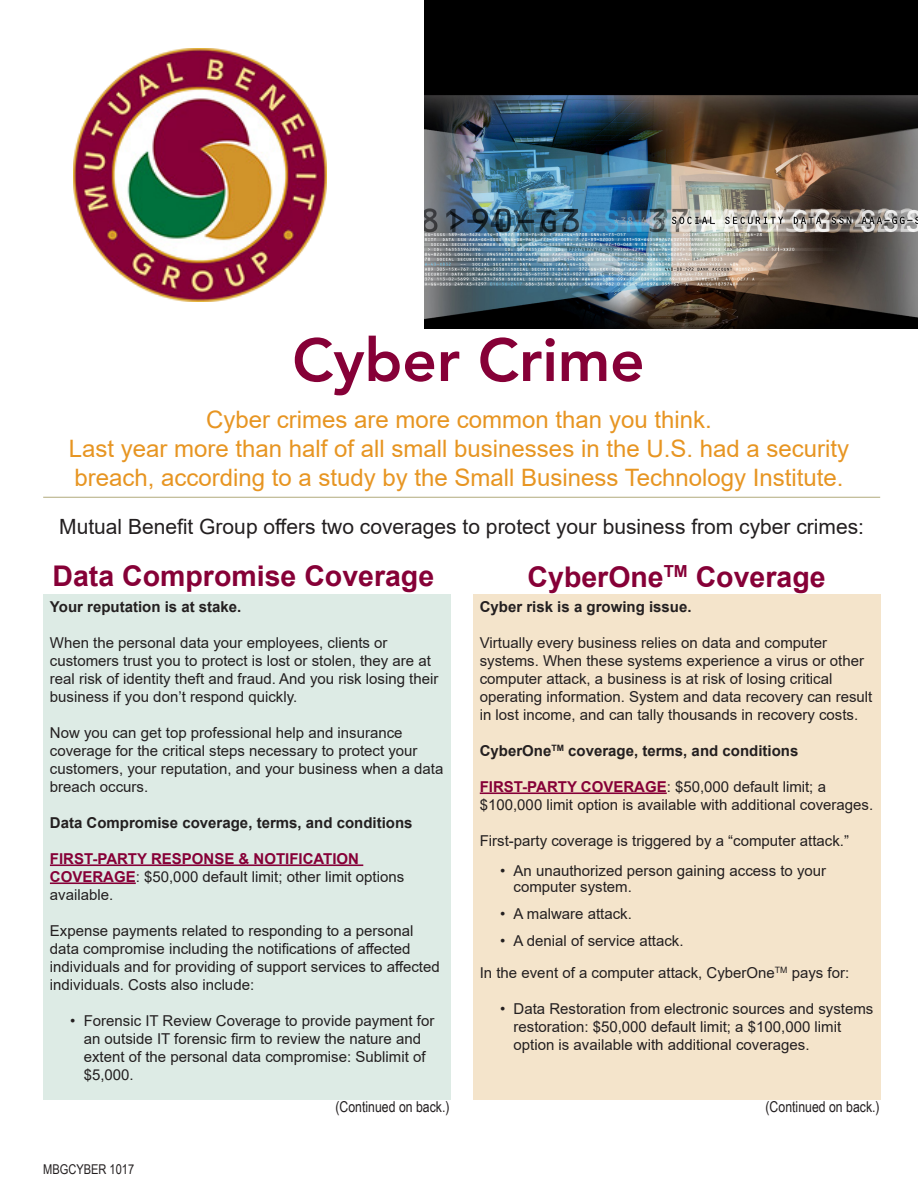
<style>
.page{position:relative;width:918px;height:1188px;background:#fff}
.page>*{position:absolute;margin:0;border:0;box-sizing:border-box;transform-origin:0 0}
.t1{font:800 60px "Avenir";color:#860037}
.Company_Name{font:700 28.5px "Arial";color:#860037}
.t2{font:24px/28.8px "Arial";color:#e79522}
.Company_Name-2{font:21px "Arial";color:#231f20}
.t3{font:15px/18px "Arial";color:#231f20}
.t4{font:700 15px "Arial";color:#231f20}
.Company_Name-3{font:15px "Arial Narrow";color:#231f20}
.Company_Name-4{font:13.5px "Arial Narrow";color:#231f20}
.s1{font-weight:700;color:#860037}
</style>
<div class="page">
<div style="left:43px;top:594px;width:407px;height:505px;background:#ddebe5"></div>
<hr style="left:50px;top:864px;width:313px;height:2px;background:#860037">
<hr style="left:50px;top:882px;width:86px;height:2px;background:#860037">
<div style="left:473px;top:594px;width:407px;height:505px;background:#f4e4cb"></div>
<hr style="left:480px;top:792px;width:187px;height:2px;background:#860037">
<hr style="left:43px;top:497px;width:837px;height:1px;background:#b1aa7d">
<img style="left:74px;top:49px;width:253px;height:253px">
<img style="left:424px;top:0;width:494px;height:328px">
<p class="t1" style="left:292px;top:313px;width:354px">Cyber Crime</p>
<p class="t2" style="left:206px;top:405px;width:507px">Cyber crimes are more common than you think.</p>
<p class="t2" style="left:69px;top:434px;width:782px">Last year more than half of all small businesses in the U.S. had a security breach, according to a study by the Small Business Technology Institute.</p>
<p class="Company_Name-2" style="left:59px;top:512px;width:806px">Mutual Benefit Group offers two coverages to protect your business from cyber crimes:</p>
<p class="Company_Name" style="left:53px;top:556px;width:383px">Data Compromise Coverage</p>
<p class="Company_Name" style="left:528px;top:556px;width:299px">CyberOne<sup>TM</sup> Coverage</p>
<p class="t4" style="left:50px;top:596px;width:193px">Your reputation is at stake.</p>
<p class="t3" style="left:50px;top:633px;width:390px">When the personal data your employees, clients or customers trust you to protect is lost or stolen, they are at real risk of identity theft and fraud. And you risk losing their business if you don’t respond quickly.</p>
<p class="t3" style="left:50px;top:723px;width:395px">Now you can get top professional help and insurance coverage for the critical steps necessary to protect your customers, your reputation, and your business when a data breach occurs.</p>
<p class="t4" style="left:50px;top:812px;width:364px">Data Compromise coverage, terms, and conditions</p>
<p class="t3" style="left:50px;top:849px;width:356px"><span class="s1">FIRST-PARTY RESPONSE &amp; NOTIFICATION<br>COVERAGE</span>: $50,000 default limit; other limit options available.</p>
<p class="t3" style="left:50px;top:921px;width:391px">Expense payments related to responding to a personal data compromise including the notifications of affected individuals and for providing of support services to affected individuals. Costs also include:</p>
<p class="t3" style="left:84px;top:1011px;width:352px;text-indent:-14px">• Forensic IT Review Coverage to provide payment for an outside IT forensic firm to review the nature and extent of the personal data compromise: Sublimit of $5,000.</p>
<p class="t4" style="left:480px;top:596px;width:213px">Cyber risk is a growing issue.</p>
<p class="t3" style="left:480px;top:633px;width:394px">Virtually every business relies on data and computer systems. When these systems experience a virus or other computer attack, a business is at risk of losing critical operating information. System and data recovery can result in lost income, and can tally thousands in recovery costs.</p>
<p class="t4" style="left:480px;top:740px;width:320px">CyberOne<sup>TM</sup> coverage, terms, and conditions</p>
<p class="t3" style="left:480px;top:777px;width:395px"><span class="s1">FIRST-PARTY COVERAGE</span>: $50,000 default limit; a $100,000 limit option is available with additional coverages.</p>
<p class="t3" style="left:480px;top:831px;width:371px">First-party coverage is triggered by a “computer attack.”</p>
<p class="t3" style="left:514px;top:862px;width:314px;line-height:16.5px;text-indent:-14px">• An unauthorized person gaining access to your computer system.</p>
<p class="t3" style="left:500px;top:905px;width:133px">• A malware attack.</p>
<p class="t3" style="left:500px;top:932px;width:185px">• A denial of service attack.</p>
<p class="t3" style="left:480px;top:963px;width:371px">In the event of a computer attack, CyberOne<sup>TM</sup> pays for:</p>
<p class="t3" style="left:514px;top:999px;width:361px;text-indent:-14px">• Data Restoration from electronic sources and systems restoration: $50,000 default limit; a $100,000 limit option is available with additional coverages.</p>
<p class="Company_Name-4" style="left:43px;top:1160px;width:93px">MBGCYBER 1017</p>
<p class="Company_Name-3" style="left:335px;top:1096px;width:116px">(Continued on back.)</p>
<p class="Company_Name-3" style="left:766px;top:1096px;width:116px">(Continued on back.)</p>
</div>
